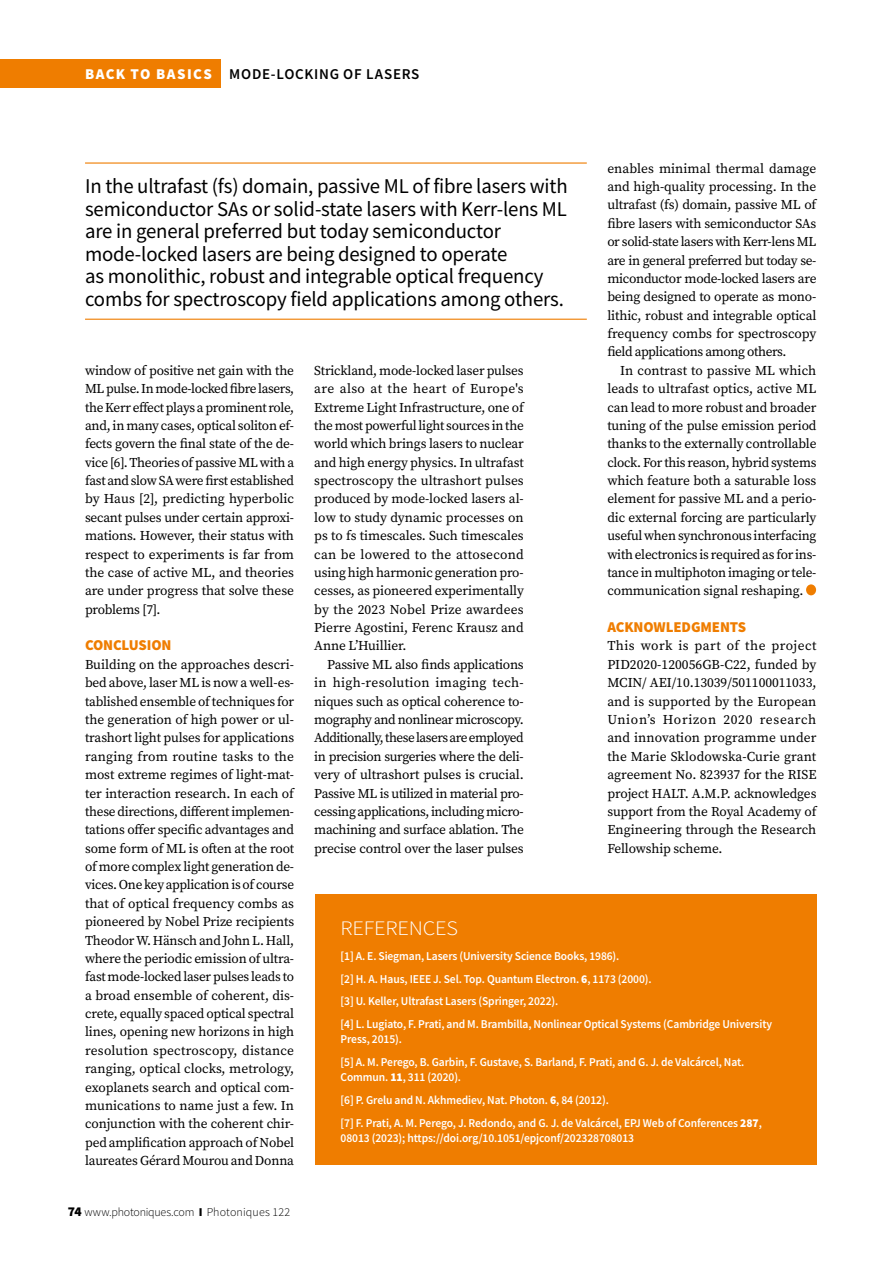
<style>
.page{position:relative;width:893px;height:1263px;background:#fff}
.page>*{position:absolute;margin:0;border:0;box-sizing:border-box;transform-origin:0 0}
.t1{font:21px/22.5px "Source Sans Pro";letter-spacing:-.01em;color:#000}
.t2{font:300 20.55px "Source Sans Pro";letter-spacing:-.01em;color:#fff;scale:1.08 1}
.t3{font:600 15px "Source Sans Pro";letter-spacing:.05em;color:#000}
.t4{font:900 15px "Source Sans Pro";letter-spacing:-.01em;color:#ef7d00}
.t5{font:13.5px/18.3px "Source Serif Pro";letter-spacing:-.01em;color:#000;text-align:justify}
.t6{font:600 12px/22.8px "Source Sans Pro";letter-spacing:-.01em;color:#fff;scale:.96 1}
.t7{font:300 12px "Source Sans Pro";letter-spacing:.005em;color:#000}
.s1{font-weight:900;color:#fff}
.s2{font-weight:900}
.s3{font-weight:900;font-size:13.5px}
</style>
<div class="page">
<div style="left:0;top:60px;width:221px;height:28px;background:#ef7d00"></div>
<div style="left:806px;top:584px;width:10px;height:11px;background:#ef7d00;border-radius:50%"></div>
<div style="left:315px;top:894px;width:501px;height:271px;background:#ef7d00"></div>
<hr style="left:85px;top:162px;width:502px;height:2px;background:#ef7d00">
<hr style="left:85px;top:319px;width:502px;height:1px;background:#ef7d00">
<p class="t3" style="left:85px;top:64px;width:336px"><span class="s1">BACK TO BASICS</span> MODE-LOCKING OF LASERS</p>
<p class="t5" style="left:607px;top:159px;width:211px">enables minimal thermal damage and high-quality processing. In the ultrafast (fs) domain, passive ML of fibre lasers with semiconductor SAs or solid-state lasers with Kerr-lens ML are in general preferred but today se&shy;miconductor mode-locked lasers are being designed to operate as mono&shy;lithic, robust and integrable optical frequency combs for spectroscopy field applications among others.</p>
<p class="t5" style="left:607px;top:361px;width:211px;text-indent:13px">In contrast to passive ML which leads to ultrafast optics, active ML can lead to more robust and broader tuning of the pulse emission period thanks to the externally controllable clock. For this reason, hybrid systems which feature both a saturable loss element for passive ML and a perio&shy;dic external forcing are particularly useful when synchronous interfacing with electronics is required as for ins&shy;tance in multiphoton imaging or tele&shy;communication signal reshaping.</p>
<p class="t4" style="left:607px;top:617px;width:140px">ACKNOWLEDGMENTS</p>
<p class="t5" style="left:607px;top:637px;width:211px">This work is part of the project PID2020-120056GB-C22, funded by MCIN/ AEI/10.13039/501100011033, and is supported by the European Union’s Horizon 2020 research and innovation programme under the Marie Sklodowska-Curie grant agreement No. 823937 for the RISE project HALT. A.M.P. acknowledges support from the Royal Academy of Engineering through the Research Fellowship scheme.</p>
<p class="t1" style="left:85px;top:175px;width:484px">In the ultrafast (fs) domain, passive ML of fibre lasers with semiconductor SAs or solid-state lasers with Kerr-lens ML are in general preferred but today semiconductor mode-locked lasers are being designed to operate<br>as monolithic, robust and integrable optical frequency combs for spectroscopy field applications among others.</p>
<p class="t5" style="left:85px;top:361px;width:211px">window of positive net gain with the ML pulse. In mode-locked fibre lasers, the Kerr effect plays a prominent role, and, in many cases, optical soliton ef&shy;fects govern the final state of the de&shy;vice [6]. Theories of passive ML with a fast and slow SA were first established by Haus [2], predicting hyperbolic secant pulses under certain approxi&shy;mations. However, their status with respect to experiments is far from the case of active ML, and theories are under progress that solve these problems [7].</p>
<p class="t4" style="left:85px;top:635px;width:88px">CONCLUSION</p>
<p class="t5" style="left:85px;top:655px;width:211px">Building on the approaches descri&shy;bed above, laser ML is now a well-es&shy;tablished ensemble of techniques for the generation of high power or ul&shy;trashort light pulses for applications ranging from routine tasks to the most extreme regimes of light-mat&shy;ter interaction research. In each of these directions, different implemen&shy;tations offer specific advantages and some form of ML is often at the root of more complex light generation de&shy;vices. One key application is of course that of optical frequency combs as pioneered by Nobel Prize recipients Theodor W. Hänsch and John L. Hall, where the periodic emission of ultra&shy;fast mode-locked laser pulses leads to a broad ensemble of coherent, dis&shy;crete, equally spaced optical spectral lines, opening new horizons in high resolution spectroscopy, distance ranging, optical clocks, metrology, exoplanets search and optical com&shy;munications to name just a few. In conjunction with the coherent chir&shy;ped amplification approach of Nobel laureates Gérard Mourou and Donna</p>
<p class="t5" style="left:314px;top:361px;width:211px">Strickland, mode-locked laser pulses are also at the heart of Europe's Extreme Light Infrastructure, one of the most powerful light sources in the world which brings lasers to nuclear and high energy physics. In ultrafast spectroscopy the ultrashort pulses produced by mode-locked lasers al&shy;low to study dynamic processes on ps to fs timescales. Such timescales can be lowered to the attosecond using high harmonic generation pro&shy;cesses, as pioneered experimentally by the 2023 Nobel Prize awardees Pierre Agostini, Ferenc Krausz and Anne L’Huillier.</p>
<p class="t5" style="left:314px;top:655px;width:211px;text-indent:13px">Passive ML also finds applications in high-resolution imaging tech&shy;niques such as optical coherence to&shy;mography and nonlinear microscopy.<br>Additionally, these lasers are employed in precision surgeries where the deli&shy;very of ultrashort pulses is crucial.<br>Passive ML is utilized in material pro&shy;cessing applications, including micro&shy;machining and surface ablation. The precise control over the laser pulses</p>
<h2 class="t2" style="left:341px;top:915px;width:110px">REFERENCES</h2>
<p class="t6" style="left:341px;top:944px;width:451px">[1] A. E. Siegman, Lasers (University Science Books, 1986).<br>[2] H. A. Haus, IEEE J. Sel. Top. Quantum Electron. <span class="s2">6</span>, 1173 (2000).<br>[3] U. Keller, Ultrafast Lasers (Springer, 2022).<br>[4] L. Lugiato, F. Prati, and M. Brambilla, Nonlinear Optical Systems (Cambridge University</p>
<p class="t6" style="left:341px;top:1028px;width:422px">Press, 2015).<br>[5] A. M. Perego, B. Garbin, F. Gustave, S. Barland, F. Prati, and G. J. de Valcárcel, Nat.</p>
<p class="t6" style="left:341px;top:1065px;width:440px">Commun. <span class="s2">11</span>, 311 (2020).<br>[6] P. Grelu and N. Akhmediev, Nat. Photon. <span class="s2">6</span>, 84 (2012).<br>[7] F. Prati, A. M. Perego, J. Redondo, and G. J. de Valcárcel, EPJ Web of Conferences <span class="s2">287</span>,</p>
<p class="t6" style="left:341px;top:1126px;width:307px">08013 (2023); https://doi.org/10.1051/epjconf/202328708013</p>
<p class="t7" style="left:68px;top:1205px;width:224px"><span class="s3">74</span> www.photoniques.com <span class="s2">I</span> Photoniques 122</p>
</div>
